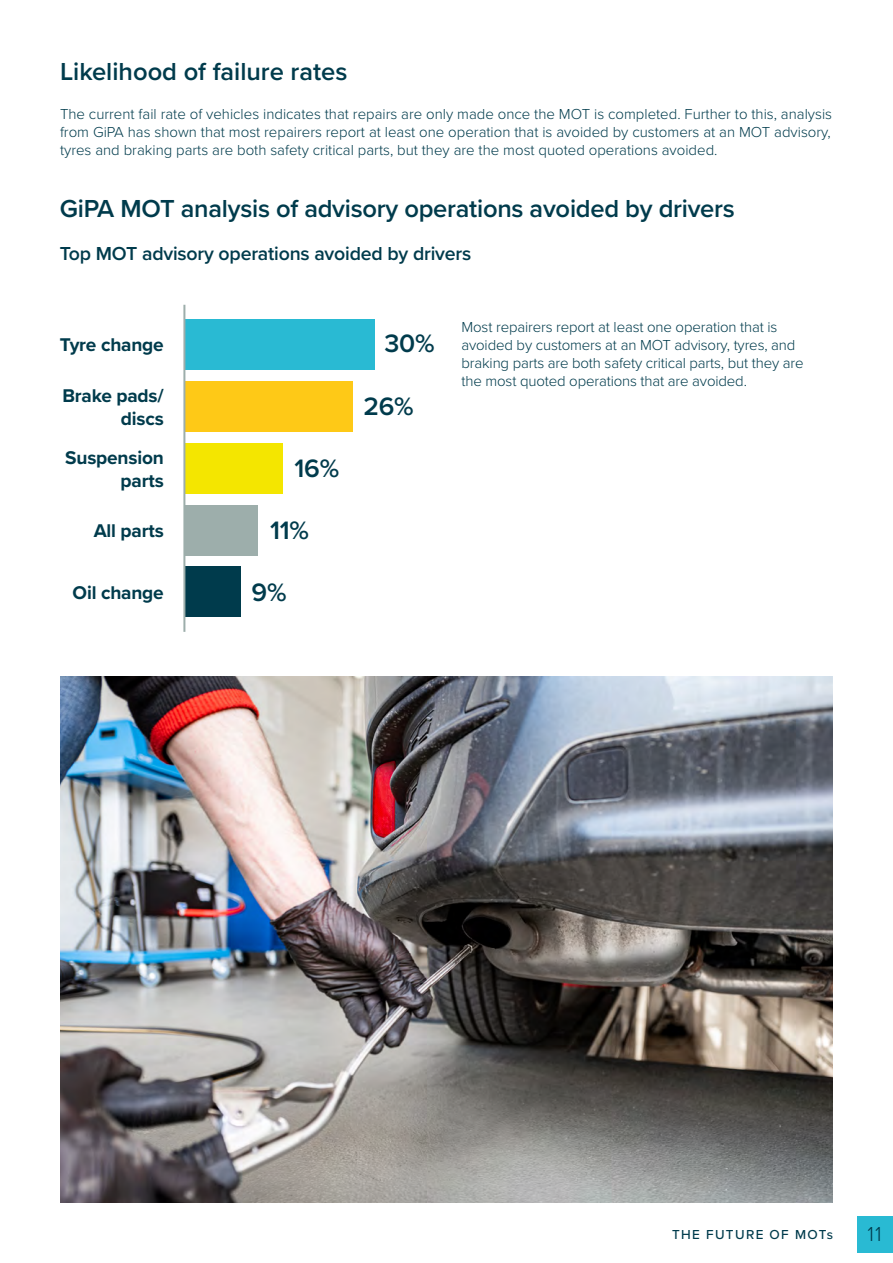
<style>
.page{position:relative;width:893px;height:1263px;background:#fff}
.page>*{position:absolute;margin:0;border:0;box-sizing:border-box;transform-origin:0 0}
.t1{font:600 26.1px "Proxima Nova";letter-spacing:-.01em;color:#003b4c}
.t2{font:600 25.5px "Proxima Nova";letter-spacing:-.01em;color:#003b4c}
.t3{font:300 21px "Proxima Nova";color:#003b4c}
.t4{font:600 19.5px "Proxima Nova";letter-spacing:-.01em;color:#003b4c}
.t5{font:700 19.05px/23px "Proxima Nova";letter-spacing:-.01em;color:#003b4c;text-align:right}
.t6{font:300 15px/18px "Proxima Nova";letter-spacing:-.01em;color:#003b4c;text-align:justify}
.t7{font:500 13.5px "Proxima Nova";letter-spacing:.1em;color:#003b4c}
</style>
<div class="page">
<div style="left:857px;top:1216px;width:36px;height:36px;background:#29bad3"></div>
<div style="left:184px;top:320px;width:190px;height:50px;background:#29bad3"></div>
<div style="left:184px;top:381px;width:169px;height:51px;background:#fec917"></div>
<div style="left:184px;top:443px;width:98px;height:50px;background:#f4e600"></div>
<div style="left:184px;top:505px;width:74px;height:50px;background:#9daeab"></div>
<div style="left:184px;top:567px;width:57px;height:50px;background:#003b4c"></div>
<hr style="left:183px;top:305px;width:2px;height:327px;background:#9daeab">
<img style="left:60px;top:676px;width:773px;height:527px">
<h2 class="t2" style="left:60px;top:53px;width:289px">Likelihood of failure rates</h2>
<p class="t6" style="left:60px;top:104px;width:774px">The current fail rate of vehicles indicates that repairs are only made once the MOT is completed. Further to this, analysis from GiPA has shown that most repairers report at least one operation that is avoided by customers at an MOT advisory, tyres and braking parts are both safety critical parts, but they are the most quoted operations avoided.</p>
<h2 class="t2" style="left:60px;top:189px;width:676px">GiPA MOT analysis of advisory operations avoided by drivers</h2>
<h3 class="t4" style="left:60px;top:239px;width:413px">Top MOT advisory operations avoided by drivers</h3>
<p class="t5" style="left:60px;top:333px;width:106px">Tyre change</p>
<p class="t5" style="left:62px;top:384px;width:103px">Brake pads/ discs</p>
<p class="t5" style="left:65px;top:446px;width:100px">Suspension parts</p>
<p class="t5" style="left:94px;top:519px;width:72px">All parts</p>
<p class="t5" style="left:73px;top:581px;width:93px">Oil change</p>
<h1 class="t1" style="left:295px;top:449px;width:46px">16%</h1>
<h1 class="t1" style="left:270px;top:511px;width:40px">11%</h1>
<h1 class="t1" style="left:252px;top:572px;width:36px">9%</h1>
<h1 class="t1" style="left:385px;top:323px;width:52px">30%</h1>
<h1 class="t1" style="left:364px;top:387px;width:52px">26%</h1>
<p class="t6" style="left:461px;top:317px;width:344px;text-align:left">Most repairers report at least one operation that is avoided by customers at an MOT advisory, tyres, and braking parts are both safety critical parts, but they are the most quoted operations that are avoided.</p>
<p class="t7" style="left:672px;top:1225px;width:162px">THE FUTURE OF MOTs</p>
<h3 class="t3" style="left:867px;top:1218px;width:16px">11</h3>
</div>
